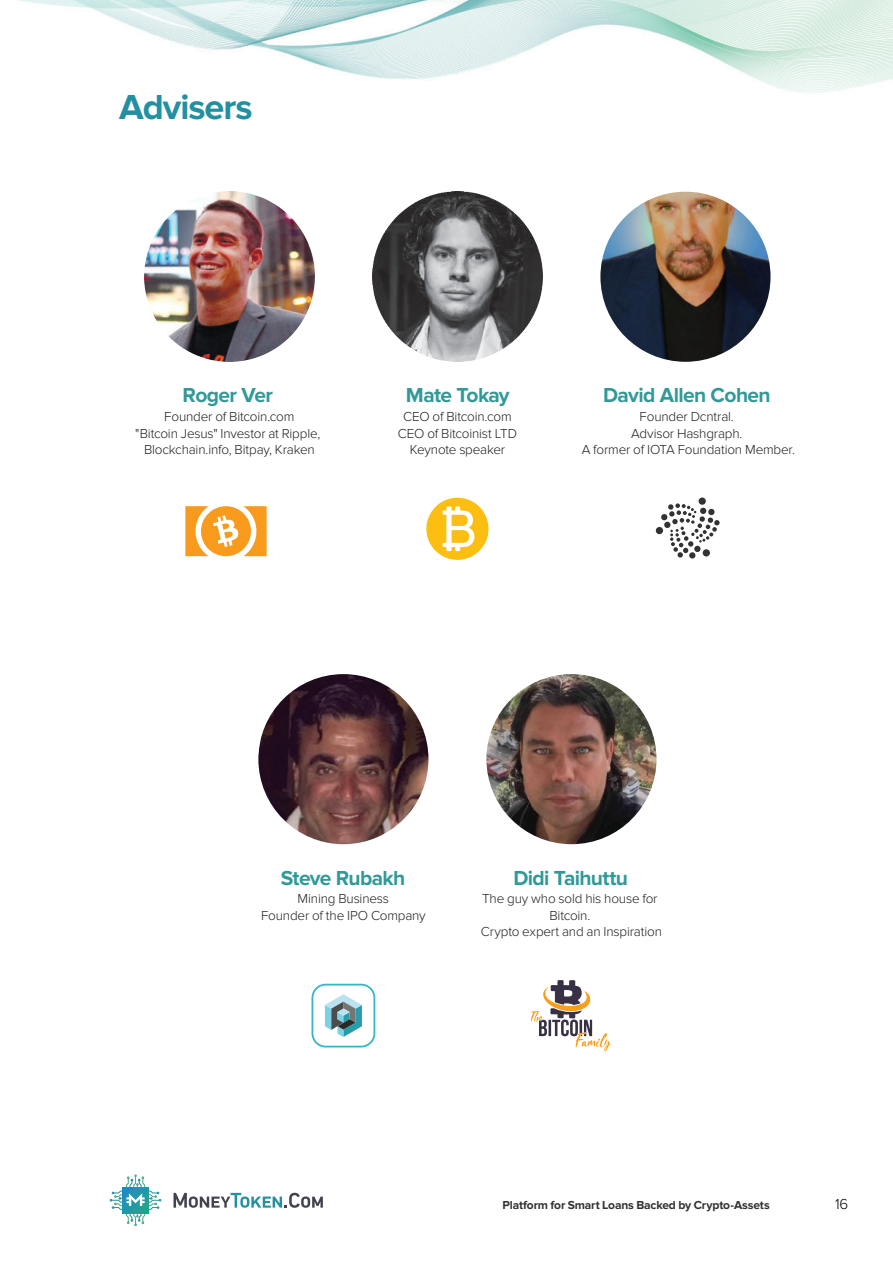
<style>
.page{position:relative;width:893px;height:1263px;background:#fff}
.page>*{position:absolute;margin:0;border:0;box-sizing:border-box;transform-origin:0 0}
.t1{font:700 36px "Proxima Nova";letter-spacing:-.03em;color:#2290a1}
.t2{font:700 21px "Proxima Nova";letter-spacing:-.03em;color:#329999}
.t3{font:300 15px "Proxima Nova";color:#040503}
.t4{font:300 13.5px/16.2px "Proxima Nova";letter-spacing:-.015em;color:#201d1e;text-align:center}
.t5{font:700 12px "Proxima Nova";letter-spacing:-.01em;color:#313232}
</style>
<div class="page">
<img style="left:18px;top:0;width:875px;height:93px">
<svg style="left:110px;top:1174px;width:51px;height:52px"></svg>
<svg style="left:174px;top:1193px;width:149px;height:15px"></svg>
<img style="left:144px;top:191px;width:170px;height:170px">
<img style="left:372px;top:191px;width:170px;height:170px">
<div style="left:699px;top:497px;width:7px;height:8px;background:#313232;border-radius:50%"></div>
<div style="left:656px;top:527px;width:7px;height:7px;background:#313232;border-radius:50%"></div>
<svg style="left:661px;top:503px;width:59px;height:55px"></svg>
<img style="left:600px;top:192px;width:170px;height:170px;border-radius:85px">
<svg style="left:426px;top:497px;width:63px;height:63px"></svg>
<svg style="left:185px;top:506px;width:82px;height:50px"></svg>
<svg style="left:312px;top:984px;width:63px;height:63px"></svg>
<img style="left:258px;top:674px;width:170px;height:170px;border-radius:85px">
<img style="left:486px;top:674px;width:170px;height:170px;border-radius:85px">
<svg style="left:531px;top:980px;width:81px;height:71px"></svg>
<h1 class="t1" style="left:119px;top:86px;width:135px">Advisers</h1>
<h2 class="t2" style="left:183px;top:383px;width:92px">Roger Ver</h2>
<p class="t4" style="left:135px;top:409px;width:187px">Founder of Bitcoin.com<br>"Bitcoin Jesus" Investor at Ripple,<br>Blockchain.info, Bitpay, Kraken</p>
<h2 class="t2" style="left:406px;top:383px;width:105px">Mate Tokay</h2>
<p class="t4" style="left:398px;top:409px;width:121px">CEO of Bitcoin.com<br>CEO of Bitcoinist LTD<br>Keynote speaker</p>
<h2 class="t2" style="left:603px;top:383px;width:169px">David Allen Cohen</h2>
<p class="t4" style="left:582px;top:409px;width:215px">Founder Dcntral.<br>Advisor Hashgraph.<br>A former of IOTA Foundation Member.</p>
<h2 class="t2" style="left:281px;top:866px;width:126px">Steve Rubakh</h2>
<h2 class="t2" style="left:513px;top:866px;width:116px">Didi Taihuttu</h2>
<p class="t4" style="left:261px;top:891px;width:166px">Mining Business<br>Founder of the IPO Company</p>
<p class="t4" style="left:481px;top:891px;width:183px">The guy who sold his house for<br>Bitcoin.<br>Crypto expert and an Inspiration</p>
<p class="t5" style="left:503px;top:1198px;width:269px">Platform for Smart Loans Backed by Crypto-Assets</p>
<p class="t3" style="left:835px;top:1195px;width:15px">16</p>
</div>
